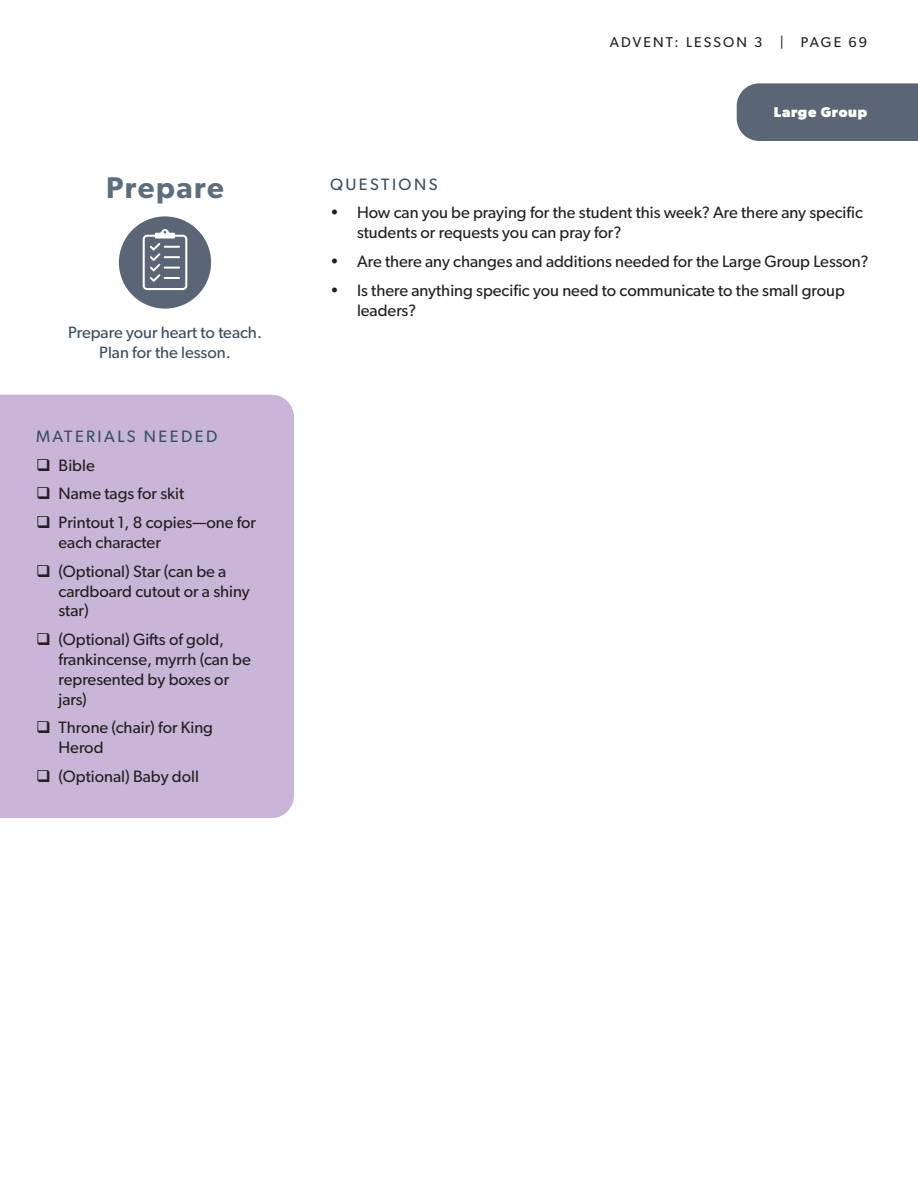
<style>
.page{position:relative;width:918px;height:1188px;background:#fff}
.page>*{position:absolute;margin:0;border:0;box-sizing:border-box;transform-origin:0 0}
.t1{font:600 30px "Gibson";letter-spacing:.05em;color:#5b6e7d}
.t2{font:16.5px/19.8px "Gibson";color:#231f20}
.subtitle{font:16.5px/19.8px "Gibson";color:#394f61;text-align:center}
.subtitle-2{font:16.5px "Gibson";letter-spacing:.15em;color:#394f61}
.t3{font:14.25px "Gibson";letter-spacing:.15em;color:#231f20}
.t4{font:700 14.25px "Gibson";letter-spacing:.05em;color:#fff}
</style>
<div class="page">
<div style="left:737px;top:83px;width:181px;height:58px;background:#5a6675"></div>
<div style="left:119px;top:216px;width:92px;height:93px;background:#5a6675;border-radius:50%"></div>
<svg style="left:143px;top:229px;width:44px;height:61px"></svg>
<div style="left:0;top:395px;width:294px;height:423px;background:#c8b5d7"></div>
<p class="t3" style="left:610px;top:34px;width:259px">ADVENT: LESSON 3 | PAGE 69</p>
<p class="t4" style="left:774px;top:104px;width:95px">Large Group</p>
<h1 class="t1" style="left:106px;top:170px;width:119px">Prepare</h1>
<p class="subtitle-2" style="left:330px;top:174px;width:109px">QUESTIONS</p>
<p class="t2" style="left:357px;top:203px;width:507px;text-indent:-27px">• How can you be praying for the student this week? Are there any specific students or requests you can pray for?</p>
<p class="t2" style="left:330px;top:251px;width:540px">• Are there any changes and additions needed for the Large Group Lesson?</p>
<p class="t2" style="left:357px;top:280px;width:489px;text-indent:-27px">• Is there anything specific you need to communicate to the small group leaders?</p>
<p class="subtitle" style="left:68px;top:323px;width:195px">Prepare your heart to teach.<br>Plan for the lesson.</p>
<p class="subtitle-2" style="left:36px;top:426px;width:183px">MATERIALS NEEDED</p>
<p class="t2" style="left:36px;top:455px;width:60px">❑ Bible</p>
<p class="t2" style="left:36px;top:484px;width:150px">❑ Name tags for skit</p>
<p class="t2" style="left:58px;top:512px;width:199px;text-indent:-22px">❑ Printout 1, 8 copies—one for each character</p>
<p class="t2" style="left:58px;top:561px;width:193px;text-indent:-22px">❑ (Optional) Star (can be a cardboard cutout or a shiny star)</p>
<p class="t2" style="left:58px;top:629px;width:194px;text-indent:-22px">❑ (Optional) Gifts of gold, frankincense, myrrh (can be represented by boxes or jars)</p>
<p class="t2" style="left:58px;top:718px;width:156px;text-indent:-22px">❑ Throne (chair) for King<br>Herod</p>
<p class="t2" style="left:36px;top:766px;width:165px">❑ (Optional) Baby doll</p>
</div>
